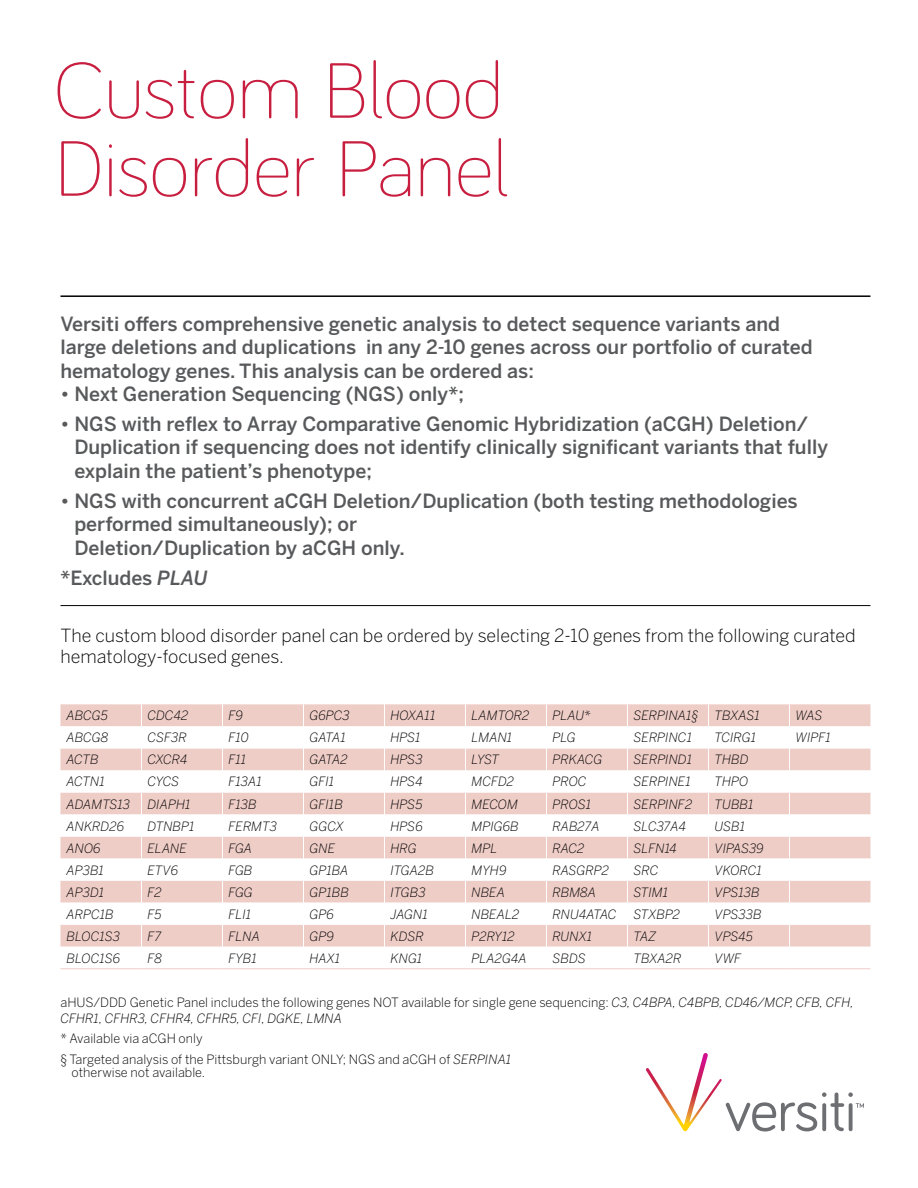
<style>
.page{position:relative;width:918px;height:1188px;background:#fff}
.page>*{position:absolute;margin:0;border:0;box-sizing:border-box;transform-origin:0 0}
.t1{font:300 81px/78px "Bariol";color:#c81f40}
.t2{font:500 19.5px/23.4px "Benton Sans";color:#58595b}
.t3{font:300 18px/21.6px "Benton Sans";color:#000}
.t4{font:italic 300 12.75px "Benton Sans";color:#000}
.t5{font:300 12.75px/16.5px "Benton Sans";color:#000}
.s1{font-style:italic}
</style>
<div class="page">
<hr style="left:60px;top:295px;width:810px;height:2px;background:#000">
<hr style="left:60px;top:605px;width:810px;height:1px;background:#000">
<div style="left:60px;top:704px;width:810px;height:22px;background:#efcdc7"></div>
<svg style="left:60px;top:748px;width:810px;height:199px;fill:#efcdc7"></svg>
<svg style="left:141px;top:704px;width:1px;height:243px"></svg>
<svg style="left:222px;top:704px;width:1px;height:243px"></svg>
<svg style="left:303px;top:704px;width:1px;height:243px"></svg>
<svg style="left:384px;top:704px;width:1px;height:243px"></svg>
<svg style="left:465px;top:704px;width:1px;height:243px"></svg>
<svg style="left:546px;top:704px;width:1px;height:243px"></svg>
<svg style="left:627px;top:704px;width:1px;height:243px"></svg>
<svg style="left:708px;top:704px;width:1px;height:243px"></svg>
<svg style="left:789px;top:704px;width:1px;height:243px"></svg>
<hr style="left:60px;top:968px;width:81px;height:1px;background:#efcdc7">
<hr style="left:141px;top:968px;width:81px;height:1px;background:#efcdc7">
<hr style="left:222px;top:968px;width:81px;height:1px;background:#efcdc7">
<hr style="left:303px;top:968px;width:81px;height:1px;background:#efcdc7">
<hr style="left:384px;top:968px;width:81px;height:1px;background:#efcdc7">
<hr style="left:465px;top:968px;width:81px;height:1px;background:#efcdc7">
<hr style="left:546px;top:968px;width:81px;height:1px;background:#efcdc7">
<hr style="left:627px;top:968px;width:81px;height:1px;background:#efcdc7">
<hr style="left:708px;top:968px;width:81px;height:1px;background:#efcdc7">
<hr style="left:789px;top:968px;width:81px;height:1px;background:#efcdc7">
<svg style="left:646px;top:1053px;width:218px;height:78px"></svg>
<h1 class="t1" style="left:54px;top:47px;width:456px">Custom Blood<br>Disorder Panel</h1>
<h2 class="t2" style="left:60px;top:312px;width:754px">Versiti offers comprehensive genetic analysis to detect sequence variants and large deletions and duplications in any 2-10 genes across our portfolio of curated hematology genes. This analysis can be ordered as:</h2>
<h2 class="t2" style="left:60px;top:382px;width:405px">• Next Generation Sequencing (NGS) only*;</h2>
<h2 class="t2" style="left:74px;top:412px;width:755px;text-indent:-14px">• NGS with reflex to Array Comparative Genomic Hybridization (aCGH) Deletion/<br>Duplication if sequencing does not identify clinically significant variants that fully explain the patient’s phenotype;</h2>
<h2 class="t2" style="left:74px;top:489px;width:725px;text-indent:-14px">• NGS with concurrent aCGH Deletion/Duplication (both testing methodologies performed simultaneously); or<br>Deletion/Duplication by aCGH only.</h2>
<h2 class="t2" style="left:60px;top:566px;width:149px">*Excludes <span class="s1">PLAU</span></h2>
<h3 class="t3" style="left:60px;top:624px;width:797px">The custom blood disorder panel can be ordered by selecting 2-10 genes from the following curated hematology-focused genes.</h3>
<p class="t4" style="left:66px;top:708px;width:43px">ABCG5</p>
<p class="t4" style="left:147px;top:708px;width:42px">CDC42</p>
<p class="t4" style="left:228px;top:708px;width:16px">F9</p>
<p class="t4" style="left:309px;top:708px;width:42px">G6PC3</p>
<p class="t4" style="left:390px;top:708px;width:46px">HOXA11</p>
<p class="t4" style="left:471px;top:708px;width:60px">LAMTOR2</p>
<p class="t4" style="left:552px;top:708px;width:40px">PLAU*</p>
<p class="t4" style="left:633px;top:708px;width:66px">SERPINA1§</p>
<p class="t4" style="left:714px;top:708px;width:47px">TBXAS1</p>
<p class="t4" style="left:795px;top:708px;width:28px">WAS</p>
<p class="t4" style="left:66px;top:730px;width:43px">ABCG8</p>
<p class="t4" style="left:147px;top:730px;width:41px">CSF3R</p>
<p class="t4" style="left:228px;top:730px;width:22px">F10</p>
<p class="t4" style="left:309px;top:730px;width:38px">GATA1</p>
<p class="t4" style="left:390px;top:730px;width:32px">HPS1</p>
<p class="t4" style="left:471px;top:730px;width:42px">LMAN1</p>
<p class="t4" style="left:552px;top:730px;width:25px">PLG</p>
<p class="t4" style="left:633px;top:730px;width:60px">SERPINC1</p>
<p class="t4" style="left:714px;top:730px;width:43px">TCIRG1</p>
<p class="t4" style="left:795px;top:730px;width:37px">WIPF1</p>
<p class="t4" style="left:67px;top:752px;width:34px">ACTB</p>
<p class="t4" style="left:148px;top:752px;width:42px">CXCR4</p>
<p class="t4" style="left:229px;top:752px;width:19px">F11</p>
<p class="t4" style="left:310px;top:752px;width:40px">GATA2</p>
<p class="t4" style="left:391px;top:752px;width:34px">HPS3</p>
<p class="t4" style="left:472px;top:752px;width:29px">LYST</p>
<p class="t4" style="left:553px;top:752px;width:51px">PRKACG</p>
<p class="t4" style="left:634px;top:752px;width:60px">SERPIND1</p>
<p class="t4" style="left:715px;top:752px;width:36px">THBD</p>
<p class="t4" style="left:67px;top:774px;width:40px">ACTN1</p>
<p class="t4" style="left:148px;top:774px;width:33px">CYCS</p>
<p class="t4" style="left:229px;top:774px;width:35px">F13A1</p>
<p class="t4" style="left:310px;top:774px;width:26px">GFI1</p>
<p class="t4" style="left:391px;top:774px;width:34px">HPS4</p>
<p class="t4" style="left:472px;top:774px;width:44px">MCFD2</p>
<p class="t4" style="left:553px;top:774px;width:36px">PROC</p>
<p class="t4" style="left:634px;top:774px;width:59px">SERPINE1</p>
<p class="t4" style="left:715px;top:774px;width:35px">THPO</p>
<p class="t4" style="left:67px;top:796px;width:65px">ADAMTS13</p>
<p class="t4" style="left:148px;top:796px;width:45px">DIAPH1</p>
<p class="t4" style="left:229px;top:796px;width:30px">F13B</p>
<p class="t4" style="left:310px;top:796px;width:35px">GFI1B</p>
<p class="t4" style="left:391px;top:796px;width:34px">HPS5</p>
<p class="t4" style="left:472px;top:796px;width:48px">MECOM</p>
<p class="t4" style="left:553px;top:796px;width:40px">PROS1</p>
<p class="t4" style="left:634px;top:796px;width:60px">SERPINF2</p>
<p class="t4" style="left:715px;top:796px;width:41px">TUBB1</p>
<p class="t4" style="left:67px;top:818px;width:59px">ANKRD26</p>
<p class="t4" style="left:148px;top:818px;width:49px">DTNBP1</p>
<p class="t4" style="left:229px;top:818px;width:50px">FERMT3</p>
<p class="t4" style="left:310px;top:818px;width:36px">GGCX</p>
<p class="t4" style="left:391px;top:818px;width:34px">HPS6</p>
<p class="t4" style="left:472px;top:818px;width:49px">MPIG6B</p>
<p class="t4" style="left:553px;top:818px;width:49px">RAB27A</p>
<p class="t4" style="left:634px;top:818px;width:54px">SLC37A4</p>
<p class="t4" style="left:715px;top:818px;width:32px">USB1</p>
<p class="t4" style="left:67px;top:840px;width:36px">ANO6</p>
<p class="t4" style="left:148px;top:840px;width:41px">ELANE</p>
<p class="t4" style="left:229px;top:840px;width:25px">FGA</p>
<p class="t4" style="left:310px;top:840px;width:27px">GNE</p>
<p class="t4" style="left:391px;top:840px;width:28px">HRG</p>
<p class="t4" style="left:472px;top:840px;width:27px">MPL</p>
<p class="t4" style="left:553px;top:840px;width:33px">RAC2</p>
<p class="t4" style="left:634px;top:840px;width:45px">SLFN14</p>
<p class="t4" style="left:715px;top:840px;width:51px">VIPAS39</p>
<p class="t4" style="left:67px;top:862px;width:39px">AP3B1</p>
<p class="t4" style="left:148px;top:862px;width:32px">ETV6</p>
<p class="t4" style="left:229px;top:862px;width:26px">FGB</p>
<p class="t4" style="left:310px;top:862px;width:40px">GP1BA</p>
<p class="t4" style="left:391px;top:862px;width:45px">ITGA2B</p>
<p class="t4" style="left:472px;top:862px;width:37px">MYH9</p>
<p class="t4" style="left:553px;top:862px;width:58px">RASGRP2</p>
<p class="t4" style="left:634px;top:862px;width:26px">SRC</p>
<p class="t4" style="left:715px;top:862px;width:49px">VKORC1</p>
<p class="t4" style="left:67px;top:884px;width:39px">AP3D1</p>
<p class="t4" style="left:148px;top:884px;width:16px">F2</p>
<p class="t4" style="left:229px;top:884px;width:26px">FGG</p>
<p class="t4" style="left:310px;top:884px;width:41px">GP1BB</p>
<p class="t4" style="left:391px;top:884px;width:37px">ITGB3</p>
<p class="t4" style="left:472px;top:884px;width:35px">NBEA</p>
<p class="t4" style="left:553px;top:884px;width:45px">RBM8A</p>
<p class="t4" style="left:634px;top:884px;width:36px">STIM1</p>
<p class="t4" style="left:715px;top:884px;width:47px">VPS13B</p>
<p class="t4" style="left:67px;top:907px;width:49px">ARPC1B</p>
<p class="t4" style="left:148px;top:907px;width:16px">F5</p>
<p class="t4" style="left:229px;top:907px;width:24px">FLI1</p>
<p class="t4" style="left:310px;top:907px;width:26px">GP6</p>
<p class="t4" style="left:391px;top:907px;width:39px">JAGN1</p>
<p class="t4" style="left:472px;top:907px;width:49px">NBEAL2</p>
<p class="t4" style="left:553px;top:907px;width:66px">RNU4ATAC</p>
<p class="t4" style="left:634px;top:907px;width:48px">STXBP2</p>
<p class="t4" style="left:715px;top:907px;width:49px">VPS33B</p>
<p class="t4" style="left:67px;top:929px;width:55px">BLOC1S3</p>
<p class="t4" style="left:148px;top:929px;width:15px">F7</p>
<p class="t4" style="left:229px;top:929px;width:33px">FLNA</p>
<p class="t4" style="left:310px;top:929px;width:26px">GP9</p>
<p class="t4" style="left:391px;top:929px;width:35px">KDSR</p>
<p class="t4" style="left:472px;top:929px;width:45px">P2RY12</p>
<p class="t4" style="left:553px;top:929px;width:41px">RUNX1</p>
<p class="t4" style="left:634px;top:929px;width:24px">TAZ</p>
<p class="t4" style="left:715px;top:929px;width:40px">VPS45</p>
<p class="t4" style="left:67px;top:951px;width:55px">BLOC1S6</p>
<p class="t4" style="left:148px;top:951px;width:16px">F8</p>
<p class="t4" style="left:229px;top:951px;width:30px">FYB1</p>
<p class="t4" style="left:310px;top:951px;width:32px">HAX1</p>
<p class="t4" style="left:391px;top:951px;width:33px">KNG1</p>
<p class="t4" style="left:472px;top:951px;width:57px">PLA2G4A</p>
<p class="t4" style="left:553px;top:951px;width:35px">SBDS</p>
<p class="t4" style="left:634px;top:951px;width:50px">TBXA2R</p>
<p class="t4" style="left:715px;top:951px;width:28px">VWF</p>
<p class="t5" style="left:61px;top:994px;width:795px">aHUS/DDD Genetic Panel includes the following genes NOT available for single gene sequencing: <span class="s1">C3, C4BPA, C4BPB, CD46/MCP, CFB, CFH,<br>CFHR1, CFHR3, CFHR4, CFHR5, CFI, DGKE, LMNA</span></p>
<p class="t5" style="left:61px;top:1029px;width:452px;line-height:20.2px">* Available via aCGH only<br>§ Targeted analysis of the Pittsburgh variant ONLY; NGS and aCGH of <span class="s1">SERPINA1</span></p>
<p class="t5" style="left:72px;top:1064px;width:135px">otherwise not available.</p>
</div>
